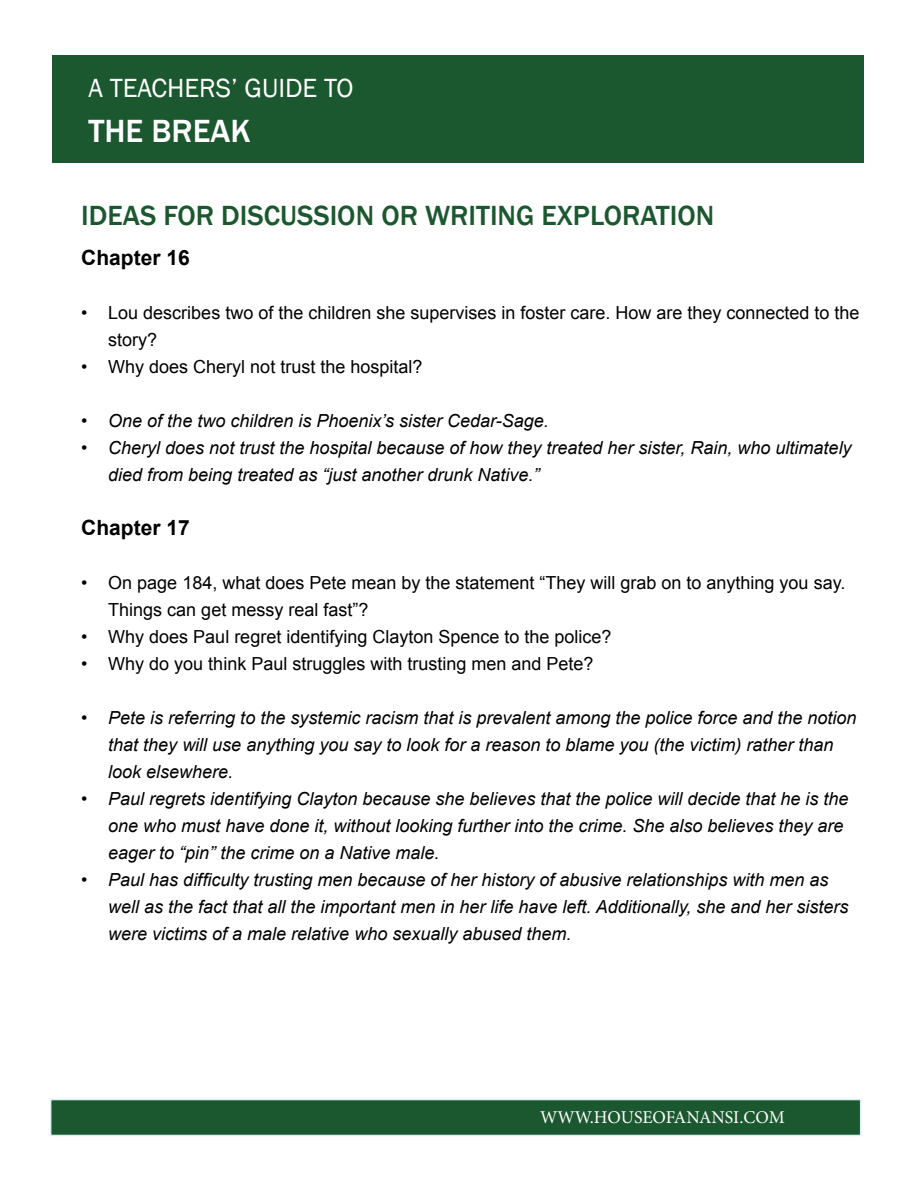
<style>
.page{position:relative;width:918px;height:1188px;background:#fff}
.page>*{position:absolute;margin:0;border:0;box-sizing:border-box;transform-origin:0 0}
.t1{font:500 33px "Franklin Gothic";color:#fff}
.t2{font:500 28.5px "Franklin Gothic";color:#1c582f}
.t3{font:27px "Franklin Gothic";color:#fff}
.t4{font:700 21px "Arial";color:#000}
.t5{font:italic 18px/27px "Arial";color:#000}
.t6{font:18px/27px "Arial";color:#000}
.t7{font:18px "Minion Pro";letter-spacing:-.005em;color:#fff}
</style>
<div class="page">
<div style="left:52px;top:56px;width:812px;height:107px;background:#1c582f"></div>
<div style="left:50px;top:1099px;width:811px;height:37px;background:#1c582f;border:2px solid #daeef7"></div>
<h3 class="t3" style="left:88px;top:72px;width:267px">A TEACHERS’ GUIDE TO</h3>
<h1 class="t1" style="left:88px;top:111px;width:164px">THE BREAK</h1>
<h2 class="t2" style="left:81px;top:198px;width:634px">IDEAS FOR DISCUSSION OR WRITING EXPLORATION</h2>
<p class="t4" style="left:81px;top:243px;width:110px">Chapter 16</p>
<p class="t6" style="left:108px;top:299px;width:753px;text-indent:-27px">• Lou describes two of the children she supervises in foster care. How are they connected to the story?</p>
<p class="t6" style="left:81px;top:353px;width:343px">• Why does Cheryl not trust the hospital?</p>
<p class="t5" style="left:81px;top:407px;width:469px">• One of the two children is Phoenix’s sister Cedar-Sage.</p>
<p class="t5" style="left:108px;top:434px;width:745px;text-indent:-27px">• Cheryl does not trust the hospital because of how they treated her sister, Rain, who ultimately died from being treated as “just another drunk Native.”</p>
<p class="t4" style="left:81px;top:513px;width:110px">Chapter 17</p>
<p class="t6" style="left:108px;top:569px;width:739px;text-indent:-27px">• On page 184, what does Pete mean by the statement “They will grab on to anything you say.<br>Things can get messy real fast”?</p>
<p class="t6" style="left:81px;top:623px;width:532px">• Why does Paul regret identifying Clayton Spence to the police?</p>
<p class="t6" style="left:81px;top:650px;width:514px">• Why do you think Paul struggles with trusting men and Pete?</p>
<p class="t5" style="left:108px;top:704px;width:750px;text-indent:-27px">• Pete is referring to the systemic racism that is prevalent among the police force and the notion that they will use anything you say to look for a reason to blame you (the victim) rather than look elsewhere.</p>
<p class="t5" style="left:108px;top:785px;width:742px;text-indent:-27px">• Paul regrets identifying Clayton because she believes that the police will decide that he is the one who must have done it, without looking further into the crime. She also believes they are eager to “pin” the crime on a Native male.</p>
<p class="t5" style="left:108px;top:866px;width:742px;text-indent:-27px">• Paul has difficulty trusting men because of her history of abusive relationships with men as well as the fact that all the important men in her life have left. Additionally, she and her sisters were victims of a male relative who sexually abused them.</p>
<p class="t7" style="left:540px;top:1105px;width:246px">WWW.HOUSEOFANANSI.COM</p>
</div>
